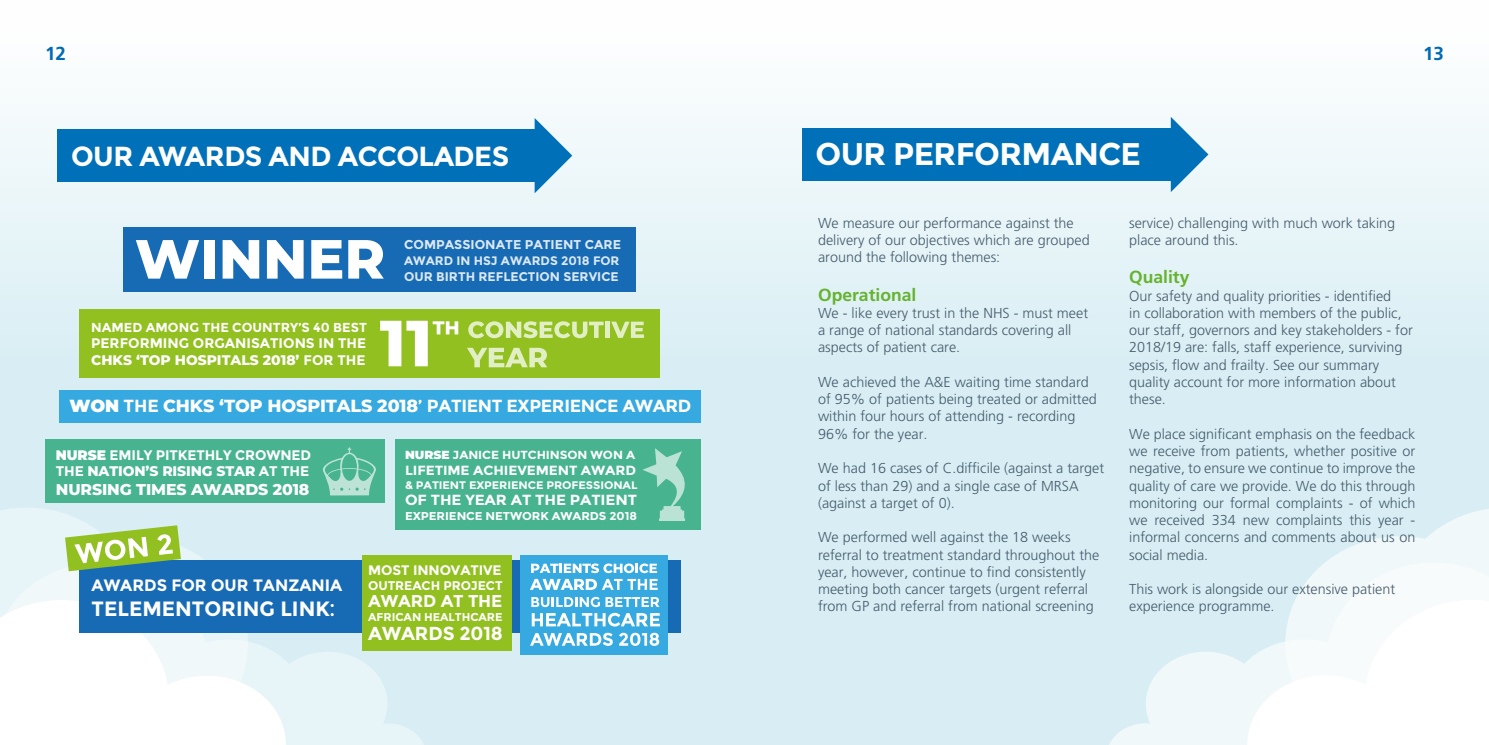
<style>
.page{position:relative;width:1489px;height:745px;background:#fff}
.page>*{position:absolute;margin:0;border:0;box-sizing:border-box;transform-origin:0 0}
.t1{font:800 65px "Montserrat";color:#fff}
.t2{font:800 55px "Montserrat";color:#fff}
.t3{font:700 31.25px "Montserrat";letter-spacing:-.02em;color:#fff}
.t4{font:700 27.5px "Montserrat";letter-spacing:-.02em;color:#fff}
.t5{font:700 20.62px "Montserrat";color:#fff}
.t6{font:700 18.75px "Montserrat";letter-spacing:-.005em;color:#fff}
.t7{font:700 18.75px "Frutiger";color:#006ab4}
.t8{font:700 17.5px "Montserrat";letter-spacing:-.02em;color:#fff}
.t9{font:700 17.5px "Frutiger";color:#65b32e}
.t10{font:700 17.12px "Montserrat";letter-spacing:-.005em;color:#fff}
.t11{font:700 16.5px "Montserrat";color:#fff}
.t12{font:800 15.62px "Montserrat";letter-spacing:-.005em;color:#fff}
.t13{font:700 14.62px "Montserrat";letter-spacing:-.005em;color:#fff;scale:1.04 1}
.t14{font:300 14.38px/17.2px "Frutiger CE";color:#475c6d}
.t15{font:800 14px "Montserrat";letter-spacing:-.005em;color:#fff}
.t16{font:700 13.88px/16.6px "Montserrat";color:#fff}
.t17{font:700 13.75px "Montserrat";letter-spacing:-.005em;color:#fff}
.t18{font:700 13.25px "Montserrat";letter-spacing:-.005em;color:#fff;scale:1.04 1}
.t19{font:700 13px "Montserrat";color:#fff}
.t20{font:700 12.75px "Montserrat";color:#fff}
.t21{font:700 12.5px "Montserrat";color:#fff}
.t22{font:700 12.25px "Montserrat";color:#fff}
.t23{font:700 11.75px "Montserrat";letter-spacing:-.005em;color:#fff;scale:1.04 1}
.t24{font:700 11.38px "Montserrat";letter-spacing:-.005em;color:#fff;scale:1.05 1}
.t25{font:700 11.38px "Montserrat";letter-spacing:-.005em;color:#fff}
.t26{font:700 10.88px "Montserrat";letter-spacing:-.005em;color:#fff;scale:1.04 1}
.s1{font-weight:900}
.s2{font-weight:800}
.s3{font-weight:700}
.s4{font-weight:500;font-size:22.5px}
</style>
<div class="page">
<div style="left:0;top:0;width:1488px;height:744px;background:linear-gradient(to bottom,#f7fbfc,#cde9f1)"></div>
<svg style="left:0;top:507px;width:248px;height:55px;background:#def0f5"></svg>
<svg style="left:0;top:562px;width:427px;height:182px;background:#e1f1f5"></svg>
<svg style="left:422px;top:740px;width:5px;height:4px"></svg>
<svg style="left:0;top:599px;width:286px;height:145px"></svg>
<svg style="left:1285px;top:507px;width:203px;height:55px;fill:#d8eef4"></svg>
<svg style="left:1106px;top:562px;width:382px;height:182px;fill:#d8eef4"></svg>
<svg style="left:1106px;top:740px;width:4px;height:4px"></svg>
<svg style="left:1247px;top:599px;width:241px;height:145px"></svg>
<div style="left:801px;top:128px;width:373px;height:53px;background:#0071b9"></div>
<svg style="left:1170px;top:117px;width:38px;height:75px"></svg>
<div style="left:58px;top:129px;width:481px;height:53px;background:#0071b9"></div>
<svg style="left:534px;top:118px;width:38px;height:75px"></svg>
<div style="left:80px;top:309px;width:579px;height:69px;background:#92c020"></div>
<div style="left:79px;top:560px;width:601px;height:72px;background:#176bb4"></div>
<svg style="left:65px;top:525px;width:116px;height:46px"></svg>
<div style="left:123px;top:227px;width:513px;height:64px;background:#176bb4"></div>
<svg style="left:468px;top:321px;width:135px;height:17px"></svg>
<div style="left:605px;top:321px;width:5px;height:16px;background:#e2eec4"></div>
<svg style="left:611px;top:321px;width:33px;height:16px"></svg>
<svg style="left:467px;top:347px;width:80px;height:20px"></svg>
<svg style="left:432px;top:321px;width:26px;height:13px"></svg>
<div style="left:59px;top:390px;width:641px;height:32px;background:#36a9e1"></div>
<div style="left:45px;top:439px;width:340px;height:64px;background:#47b48f"></div>
<div style="left:395px;top:439px;width:305px;height:90px;background:#47b48f"></div>
<svg style="left:642px;top:448px;width:43px;height:72px"></svg>
<svg style="left:323px;top:447px;width:53px;height:48px"></svg>
<div style="left:362px;top:555px;width:149px;height:95px;background:#92c020"></div>
<div style="left:520px;top:555px;width:147px;height:99px;background:#36a9e1"></div>
<svg style="left:531px;top:563px;width:126px;height:9px"></svg>
<svg style="left:530px;top:578px;width:127px;height:11px"></svg>
<svg style="left:531px;top:596px;width:128px;height:10px"></svg>
<svg style="left:531px;top:612px;width:129px;height:14px"></svg>
<svg style="left:530px;top:632px;width:82px;height:13px"></svg>
<svg style="left:619px;top:632px;width:40px;height:13px"></svg>
<h3 class="t7" style="left:45px;top:42px;width:22px">12</h3>
<h3 class="t7" style="left:1422px;top:42px;width:22px">13</h3>
<h3 class="t4" style="left:71px;top:140px;width:439px">OUR AWARDS AND ACCOLADES</h3>
<h2 class="t2" style="left:135px;top:218px;width:252px">WINNER</h2>
<p class="t20" style="left:404px;top:237px;width:218px">COMPASSIONATE PATIENT CARE</p>
<p class="t22" style="left:404px;top:253px;width:217px">AWARD IN HSJ AWARDS 2018 FOR</p>
<p class="t21" style="left:404px;top:269px;width:216px">OUR BIRTH REFLECTION SERVICE</p>
<h1 class="t1" style="left:380px;top:295px;width:54px">11</h1>
<p class="t8" style="left:69px;top:395px;width:623px"><span class="s1">WON</span> THE <span class="s2">CHKS ‘TOP HOSPITALS 2018</span>’ PATIENT EXPERIENCE AWARD</p>
<p class="t16" style="left:56px;top:446px;width:257px"><span class="s1">NURSE</span> EMILY PITKETHLY CROWNED</p>
<p class="t15" style="left:56px;top:461px;width:255px"><span class="s3">THE</span> NATION’S RISING STAR <span class="s3">AT THE</span></p>
<p class="t12" style="left:56px;top:478px;width:255px">NURSING TIMES AWARDS 2018</p>
<p class="t19" style="left:91px;top:319px;width:277px">NAMED AMONG THE COUNTRY’S 40 BEST</p>
<p class="t16" style="left:91px;top:335px;width:276px">PERFORMING ORGANISATIONS IN THE<br><span class="s2">CHKS ‘TOP HOSPITALS 2018’</span> FOR THE</p>
<p class="t23" style="left:405px;top:447px;width:223px"><span class="s1">NURSE</span> JANICE HUTCHINSON WON A</p>
<p class="t18" style="left:405px;top:462px;width:223px">LIFETIME ACHIEVEMENT AWARD</p>
<p class="t26" style="left:405px;top:478px;width:225px">&amp; PATIENT EXPERIENCE PROFESSIONAL</p>
<p class="t13" style="left:405px;top:490px;width:224px">OF THE YEAR AT THE PATIENT</p>
<p class="t24" style="left:405px;top:509px;width:222px">EXPERIENCE NETWORK AWARDS 2018</p>
<p class="t11" style="left:92px;top:574px;width:252px">AWARDS FOR OUR TANZANIA</p>
<h3 class="t5" style="left:92px;top:595px;width:245px">TELEMENTORING LINK<span class="s4">:</span></h3>
<p class="t17" style="left:368px;top:561px;width:135px">MOST INNOVATIVE</p>
<p class="t21" style="left:368px;top:577px;width:136px">OUTREACH PROJECT</p>
<p class="t10" style="left:368px;top:590px;width:136px">AWARD AT THE</p>
<p class="t25" style="left:368px;top:609px;width:136px">AFRICAN HEALTHCARE</p>
<h3 class="t6" style="left:368px;top:621px;width:136px">AWARDS 2018</h3>
<h3 class="t3" style="left:815px;top:135px;width:327px">OUR PERFORMANCE</h3>
<p class="t14" style="left:818px;top:214px;width:273px">We measure our performance against the delivery of our objectives which are grouped around the following themes:</p>
<p class="t9" style="left:818px;top:284px;width:100px">Operational</p>
<p class="t14" style="left:818px;top:304px;width:271px">We - like every trust in the NHS - must meet a range of national standards covering all aspects of patient care.</p>
<p class="t14" style="left:818px;top:373px;width:280px">We achieved the A&amp;E waiting time standard of 95% of patients being treated or admitted within four hours of attending - recording 96% for the year.</p>
<p class="t14" style="left:818px;top:459px;width:287px">We had 16 cases of C.difficile (against a target of less than 29) and a single case of MRSA (against a target of 0).</p>
<p class="t14" style="left:818px;top:528px;width:283px">We performed well against the 18 weeks referral to treatment standard throughout the year, however, continue to find consistently meeting both cancer targets (urgent referral from GP and referral from national screening</p>
<p class="t14" style="left:1129px;top:214px;width:267px">service) challenging with much work taking place around this.</p>
<p class="t9" style="left:1129px;top:267px;width:62px">Quality</p>
<p class="t14" style="left:1129px;top:286px;width:285px">Our safety and quality priorities - identified<br>in collaboration with members of the public, our staff, governors and key stakeholders - for 2018/19 are: falls, staff experience, surviving sepsis, flow and frailty. See our summary quality account for more information about these.</p>
<p class="t14" style="left:1129px;top:424px;width:288px;text-align:justify">We place significant emphasis on the feedback we receive from patients, whether positive or negative, to ensure we continue to improve the quality of care we provide. We do this through monitoring our formal complaints - of which we received 334 new complaints this year - informal concerns and comments about us on social media.</p>
<p class="t14" style="left:1129px;top:580px;width:267px">This work is alongside our extensive patient experience programme.</p>
</div>
